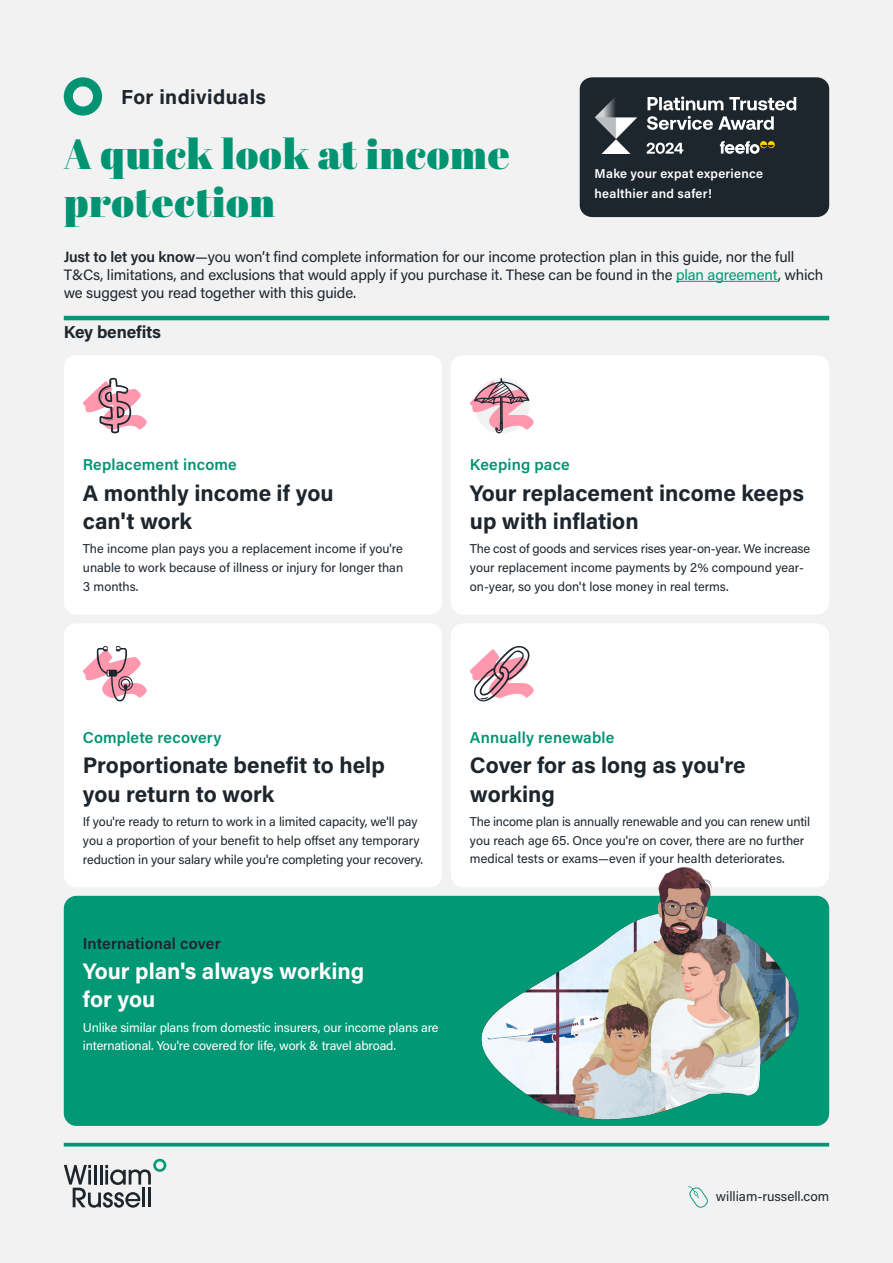
<style>
.page{position:relative;width:893px;height:1263px;background:#f2f2f2}
.page>*{position:absolute;margin:0;border:0;box-sizing:border-box;transform-origin:0 0}
.t1{font:900 42px/48px "Abril Display";letter-spacing:.02em;color:#009473}
.t2{font:700 22.5px/28.5px "Acumin Pro";color:#1d252d}
.t3{font:700 22.5px/28.5px "Acumin Pro";color:#fff}
.t4{font:700 20.25px "Acumin Pro";letter-spacing:.02em;color:#1c252d}
.t5{font:700 17.25px "Acumin Pro";letter-spacing:-.01em;color:#1d252d}
.t6{font:600 15.75px "Acumin Pro";letter-spacing:.01em;color:#009473}
.t7{font:600 15.75px "Acumin Pro";letter-spacing:.005em;color:#1d252d}
.t8{font:15px/18px "Acumin Pro";letter-spacing:-.01em;color:#1d252d}
.t9{font:13.5px "Acumin Pro";color:#1d252d}
.t10{font:12.75px/18.8px "Acumin Pro";letter-spacing:-.005em;color:#1d252d}
.t11{font:12.75px/18.8px "Acumin Pro";letter-spacing:-.01em;color:#fff}
.t12{font:600 12.75px/19.5px "Acumin Pro";letter-spacing:.02em;color:#fff}
.s1{font-weight:600}
.s2{color:#019875}
</style>
<div class="page">
<hr style="left:64px;top:1143px;width:765px;height:3px;background:#029876">
<svg style="left:64px;top:1159px;width:102px;height:49px"></svg>
<hr style="left:142px;top:1188px;width:3px;height:19px;background:#1d252d">
<hr style="left:148px;top:1188px;width:3px;height:19px;background:#1d252d">
<svg style="left:688px;top:1186px;width:20px;height:22px"></svg>
<div style="left:451px;top:355px;width:378px;height:260px;background:#fff;border-radius:13px"></div>
<svg style="left:470px;top:378px;width:64px;height:55px"></svg>
<div style="left:64px;top:623px;width:378px;height:264px;background:#fff;border-radius:13px"></div>
<div style="left:64px;top:355px;width:378px;height:260px;background:#fff;border-radius:13px"></div>
<hr style="left:64px;top:316px;width:765px;height:4px;background:#019875">
<div style="left:451px;top:623px;width:378px;height:264px;background:#fff;border-radius:13px"></div>
<svg style="left:64px;top:77px;width:38px;height:39px"></svg>
<hr style="left:676px;top:281px;width:102px;height:1px;background:#019875">
<div style="left:64px;top:896px;width:765px;height:230px;background:#019875;border-radius:13px"></div>
<svg style="left:83px;top:378px;width:64px;height:55px"></svg>
<svg style="left:470px;top:646px;width:64px;height:56px"></svg>
<svg style="left:83px;top:646px;width:64px;height:55px"></svg>
<img style="left:470px;top:867px;width:340px;height:280px">
<div style="left:580px;top:77px;width:249px;height:140px;background:#1d252d;border-radius:12px"></div>
<img style="left:595px;top:97px;width:42px;height:57px">
<svg style="left:647px;top:96px;width:149px;height:34px"></svg>
<svg style="left:720px;top:141px;width:55px;height:13px"></svg>
<svg style="left:647px;top:143px;width:36px;height:11px"></svg>
<h3 class="t4" style="left:121px;top:83px;width:146px">For individuals</h3>
<h1 class="t1" style="left:64px;top:130px;width:447px">A quick look at income protection</h1>
<p class="t8" style="left:64px;top:247px;width:761px"><span class="s1">Just to let you know</span>—you won’t find complete information for our income protection plan in this guide, nor the full<br>T&amp;Cs, limitations, and exclusions that would apply if you purchase it. These can be found in the <span class="s2">plan agreement</span>, which we suggest you read together with this guide.</p>
<p class="t12" style="left:595px;top:164px;width:170px">Make your expat experience healthier and safer!</p>
<h3 class="t5" style="left:64px;top:319px;width:99px">Key benefits</h3>
<p class="t6" style="left:83px;top:454px;width:155px">Replacement income</p>
<h2 class="t2" style="left:83px;top:477px;width:252px">A monthly income if you can't work</h2>
<p class="t10" style="left:83px;top:539px;width:322px;text-align:justify">The income plan pays you a replacement income if you're unable to work because of illness or injury for longer than 3 months.</p>
<p class="t6" style="left:470px;top:454px;width:101px">Keeping pace</p>
<h2 class="t2" style="left:470px;top:477px;width:336px">Your replacement income keeps up with inflation</h2>
<p class="t10" style="left:470px;top:539px;width:342px">The cost of goods and services rises year-on-year. We increase your replacement income payments by 2% compound year&shy;on-year, so you don't lose money in real terms.</p>
<p class="t6" style="left:83px;top:727px;width:140px">Complete recovery</p>
<h2 class="t2" style="left:83px;top:750px;width:303px">Proportionate benefit to help you return to work</h2>
<p class="t10" style="left:83px;top:812px;width:342px">If you're ready to return to work in a limited capacity, we'll pay you a proportion of your benefit to help offset any temporary reduction in your salary while you're completing your recovery.</p>
<p class="t7" style="left:83px;top:932px;width:139px">International cover</p>
<h2 class="t3" style="left:83px;top:956px;width:283px">Your plan's always working for you</h2>
<p class="t11" style="left:83px;top:1017px;width:357px">Unlike similar plans from domestic insurers, our income plans are international. You're covered for life, work &amp; travel abroad.</p>
<p class="t6" style="left:470px;top:726px;width:146px">Annually renewable</p>
<h2 class="t2" style="left:470px;top:750px;width:277px">Cover for as long as you're working</h2>
<p class="t10" style="left:470px;top:811px;width:342px">The income plan is annually renewable and you can renew until you reach age 65. Once you're on cover, there are no further medical tests or exams—even if your health deteriorates.</p>
<p class="t9" style="left:716px;top:1187px;width:115px">william-russell.com</p>
</div>
